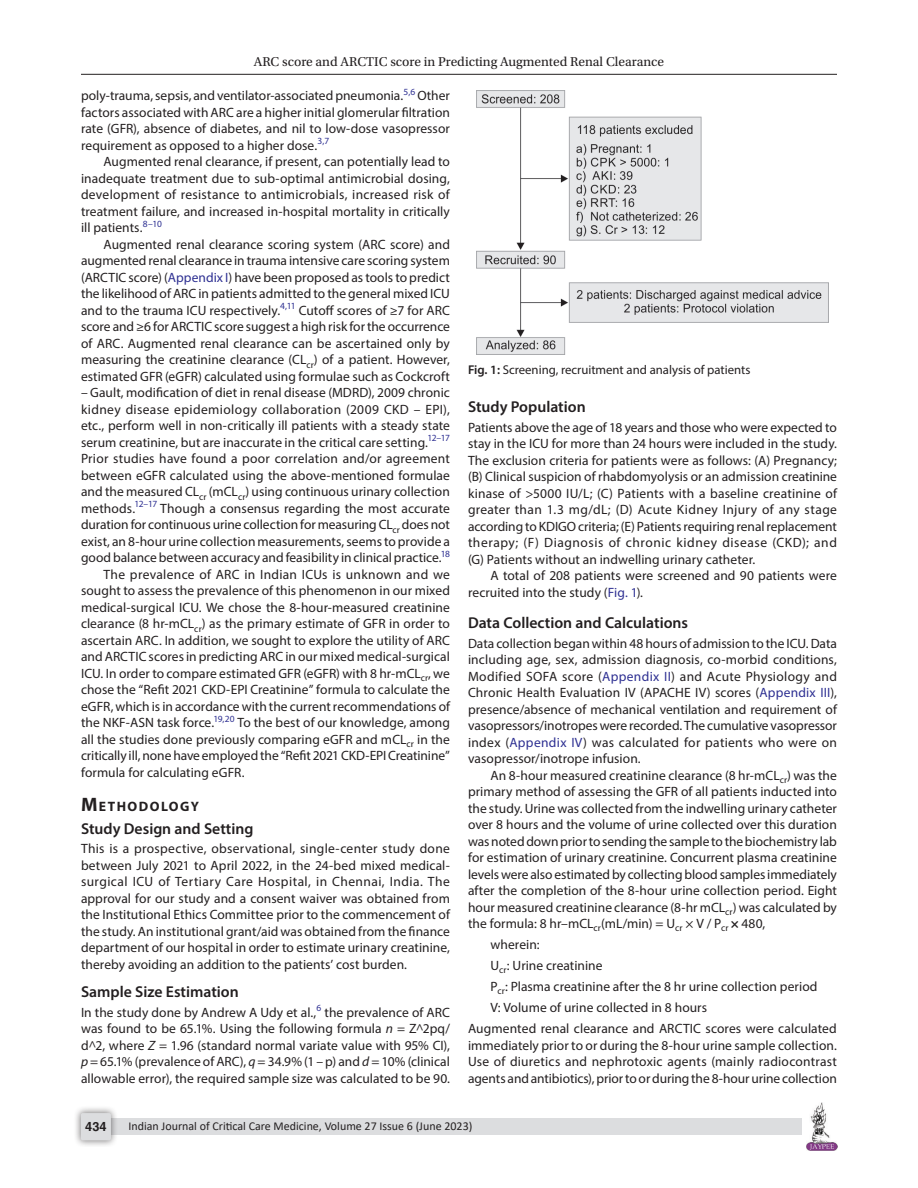
<style>
.page{position:relative;width:918px;height:1188px;background:#fff}
.page>*{position:absolute;margin:0;border:0;box-sizing:border-box;transform-origin:0 0}
.Head-2{font:600 15.75px "Myriad Pro";color:#231f20}
.Head-2-stk{font:600 15.75px "Myriad Pro";color:#231f20}
.Head-1{font:700 13.65px "Myriad Pro";letter-spacing:.105em;color:#231f20}
.Para-Indent{font:13.5px/16.5px "Myriad Pro";color:#231f20;text-align:justify}
.Para-NoIndent{font:13.5px/16.5px "Myriad Pro";color:#231f20;text-align:justify}
.t1{font:13.5px "Utopia Std";color:#231f20}
.FigCaption{font:12.75px "Myriad Pro";color:#231f20}
.t2{font:700 12.75px "Helvetica LT Std";color:#231f20}
.t3{font:12px "Calibri";color:#231f20}
.s1{color:#2e3092}
.s2{font-size:19.5px}
.s3{font-style:italic}
.s4{font-weight:600}
.s5{font-weight:700}
</style>
<div class="page">
<hr style="left:81px;top:74px;width:756px;height:1px;background:#231f20">
<img style="left:807px;top:1103px;width:30px;height:48px">
<div style="left:96px;top:1119px;width:706px;height:16px;background:#dcdddf"></div>
<div style="left:73px;top:1106px;width:45px;height:41px;background:#231f20;opacity:.61"></div>
<div style="left:81px;top:1113px;width:30px;height:27px;background:#dcdddf;border-radius:2px"></div>
<img style="left:477px;top:90px;width:351px;height:265px">
<p class="t1" style="left:254px;top:55px;width:412px">ARC score and ARCTIC score in Predicting Augmented Renal Clearance</p>
<p class="Para-Indent" style="left:81px;top:87px;width:371px">poly-trauma, sepsis, and ventilator-associated pneumonia.<sup>5,6</sup> Other factors associated with ARC are a higher initial glomerular filtration rate (GFR), absence of diabetes, and nil to low-dose vasopressor requirement as opposed to a higher dose.<sup>3,7</sup></p>
<p class="Para-Indent" style="left:81px;top:153px;width:371px;text-indent:22px">Augmented renal clearance, if present, can potentially lead to inadequate treatment due to sub-optimal antimicrobial dosing, development of resistance to antimicrobials, increased risk of treatment failure, and increased in-hospital mortality in critically ill patients.<sup>8–10</sup></p>
<p class="Para-Indent" style="left:81px;top:236px;width:371px;text-indent:22px">Augmented renal clearance scoring system (ARC score) and augmented renal clearance in trauma intensive care scoring system (ARCTIC score) (<span class="s1">Appendix I</span>) have been proposed as tools to predict the likelihood of ARC in patients admitted to the general mixed ICU and to the trauma ICU respectively.<sup>4,11</sup> Cutoff scores of ≥7 for ARC score and ≥6 for ARCTIC score suggest a high risk for the occurrence of ARC. Augmented renal clearance can be ascertained only by measuring the creatinine clearance (CL<sub>cr</sub>) of a patient. However, estimated GFR (eGFR) calculated using formulae such as Cockcroft</p>
<p class="Para-Indent" style="left:81px;top:384px;width:371px">– Gault, modification of diet in renal disease (MDRD), 2009 chronic kidney disease epidemiology collaboration (2009 CKD – EPI), etc., perform well in non-critically ill patients with a steady state serum creatinine, but are inaccurate in the critical care setting.<sup>12–17<br></sup>Prior studies have found a poor correlation and/or agreement between eGFR calculated using the above-mentioned formulae and the measured CL<sub>cr</sub> (mCL<sub>cr</sub>) using continuous urinary collection methods.<sup>12–17</sup> Though a consensus regarding the most accurate duration for continuous urine collection for measuring CL<sub>cr</sub> does not exist, an 8-hour urine collection measurements, seems to provide a good balance between accuracy and feasibility in clinical practice.<sup>18</sup></p>
<p class="Para-Indent" style="left:81px;top:566px;width:371px;text-indent:22px">The prevalence of ARC in Indian ICUs is unknown and we sought to assess the prevalence of this phenomenon in our mixed medical-surgical ICU. We chose the 8-hour-measured creatinine clearance (8 hr-mCL<sub>cr</sub>) as the primary estimate of GFR in order to ascertain ARC. In addition, we sought to explore the utility of ARC and ARCTIC scores in predicting ARC in our mixed medical-surgical ICU. In order to compare estimated GFR (eGFR) with 8 hr-mCL<sub>cr</sub>, we chose the “Refit 2021 CKD-EPI Creatinine” formula to calculate the eGFR, which is in accordance with the current recommendations of the NKF-ASN task force.<sup>19,20</sup> To the best of our knowledge, among all the studies done previously comparing eGFR and mCL<sub>cr</sub> in the critically ill, none have employed the “Refit 2021 CKD-EPI Creatinine” formula for calculating eGFR.</p>
<p class="Head-1" style="left:81px;top:798px;width:120px"><span class="s2">M</span>ETHODOLOGY</p>
<p class="Head-2-stk" style="left:81px;top:818px;width:174px">Study Design and Setting</p>
<p class="Para-NoIndent" style="left:81px;top:840px;width:370px">This is a prospective, observational, single-center study done between July 2021 to April 2022, in the 24-bed mixed medical&shy;surgical ICU of Tertiary Care Hospital, in Chennai, India. The approval for our study and a consent waiver was obtained from the Institutional Ethics Committee prior to the commencement of the study. An institutional grant/aid was obtained from the finance department of our hospital in order to estimate urinary creatinine, thereby avoiding an addition to the patients’ cost burden.</p>
<p class="Head-2" style="left:81px;top:982px;width:159px">Sample Size Estimation</p>
<p class="Para-NoIndent" style="left:81px;top:1004px;width:371px">In the study done by Andrew A Udy et al.,<sup>6</sup> the prevalence of ARC was found to be 65.1%. Using the following formula <span class="s3">n</span> = Z^2pq/ d^2, where <span class="s3">Z</span> = 1.96 (standard normal variate value with 95% CI), <span class="s3">p</span> = 65.1% (prevalence of ARC), <span class="s3">q</span> = 34.9% (1 – p) and <span class="s3">d</span> = 10% (clinical allowable error), the required sample size was calculated to be 90.</p>
<p class="FigCaption" style="left:468px;top:361px;width:284px"><span class="s4">Fig. 1:</span> Screening, recruitment and analysis of patients</p>
<p class="Head-2" style="left:468px;top:397px;width:119px">Study Population</p>
<p class="Para-NoIndent" style="left:468px;top:419px;width:371px">Patients above the age of 18 years and those who were expected to stay in the ICU for more than 24 hours were included in the study.<br>The exclusion criteria for patients were as follows: (A) Pregnancy; (B) Clinical suspicion of rhabdomyolysis or an admission creatinine kinase of &gt;5000 IU/L; (C) Patients with a baseline creatinine of greater than 1.3 mg/dL; (D) Acute Kidney Injury of any stage according to KDIGO criteria; (E) Patients requiring renal replacement therapy; (F) Diagnosis of chronic kidney disease (CKD); and (G) Patients without an indwelling urinary catheter.</p>
<p class="Para-Indent" style="left:468px;top:567px;width:370px;text-indent:22px">A total of 208 patients were screened and 90 patients were recruited into the study (<span class="s1">Fig. 1</span>).</p>
<p class="Head-2" style="left:468px;top:613px;width:222px">Data Collection and Calculations</p>
<p class="Para-NoIndent" style="left:468px;top:635px;width:371px">Data collection began within 48 hours of admission to the ICU. Data including age, sex, admission diagnosis, co-morbid conditions, Modified SOFA score (<span class="s1">Appendix II</span>) and Acute Physiology and Chronic Health Evaluation IV (APACHE IV) scores (<span class="s1">Appendix III</span>), presence/absence of mechanical ventilation and requirement of vasopressors/inotropes were recorded. The cumulative vasopressor index (<span class="s1">Appendix IV</span>) was calculated for patients who were on vasopressor/inotrope infusion.</p>
<p class="Para-Indent" style="left:468px;top:767px;width:371px;text-indent:22px">An 8-hour measured creatinine clearance (8 hr-mCL<sub>cr</sub>) was the primary method of assessing the GFR of all patients inducted into the study. Urine was collected from the indwelling urinary catheter over 8 hours and the volume of urine collected over this duration was noted down prior to sending the sample to the biochemistry lab for estimation of urinary creatinine. Concurrent plasma creatinine levels were also estimated by collecting blood samples immediately after the completion of the 8-hour urine collection period. Eight hour measured creatinine clearance (8-hr mCL<sub>cr</sub>) was calculated by the formula: 8 hr–mCL<sub>cr</sub>(mL/min) = U<sub>cr</sub> × V / P<sub>cr</sub> <span class="s5">×</span> 480,</p>
<p class="Para-Indent" style="left:490px;top:936px;width:51px">wherein:</p>
<p class="Para-Indent" style="left:490px;top:957px;width:114px">U<sub>cr</sub>: Urine creatinine</p>
<p class="Para-Indent" style="left:490px;top:978px;width:329px">P<sub>cr</sub>: Plasma creatinine after the 8 hr urine collection period</p>
<p class="Para-Indent" style="left:490px;top:999px;width:218px">V: Volume of urine collected in 8 hours</p>
<p class="Para-NoIndent" style="left:468px;top:1020px;width:371px">Augmented renal clearance and ARCTIC scores were calculated immediately prior to or during the 8-hour urine sample collection.<br>Use of diuretics and nephrotoxic agents (mainly radiocontrast agents and antibiotics), prior to or during the 8-hour urine collection</p>
<p class="t2" style="left:85px;top:1119px;width:23px">434</p>
<p class="t3" style="left:128px;top:1117px;width:345px">Indian Journal of Critical Care Medicine, Volume 27 Issue 6 (June 2023)</p>
</div>
